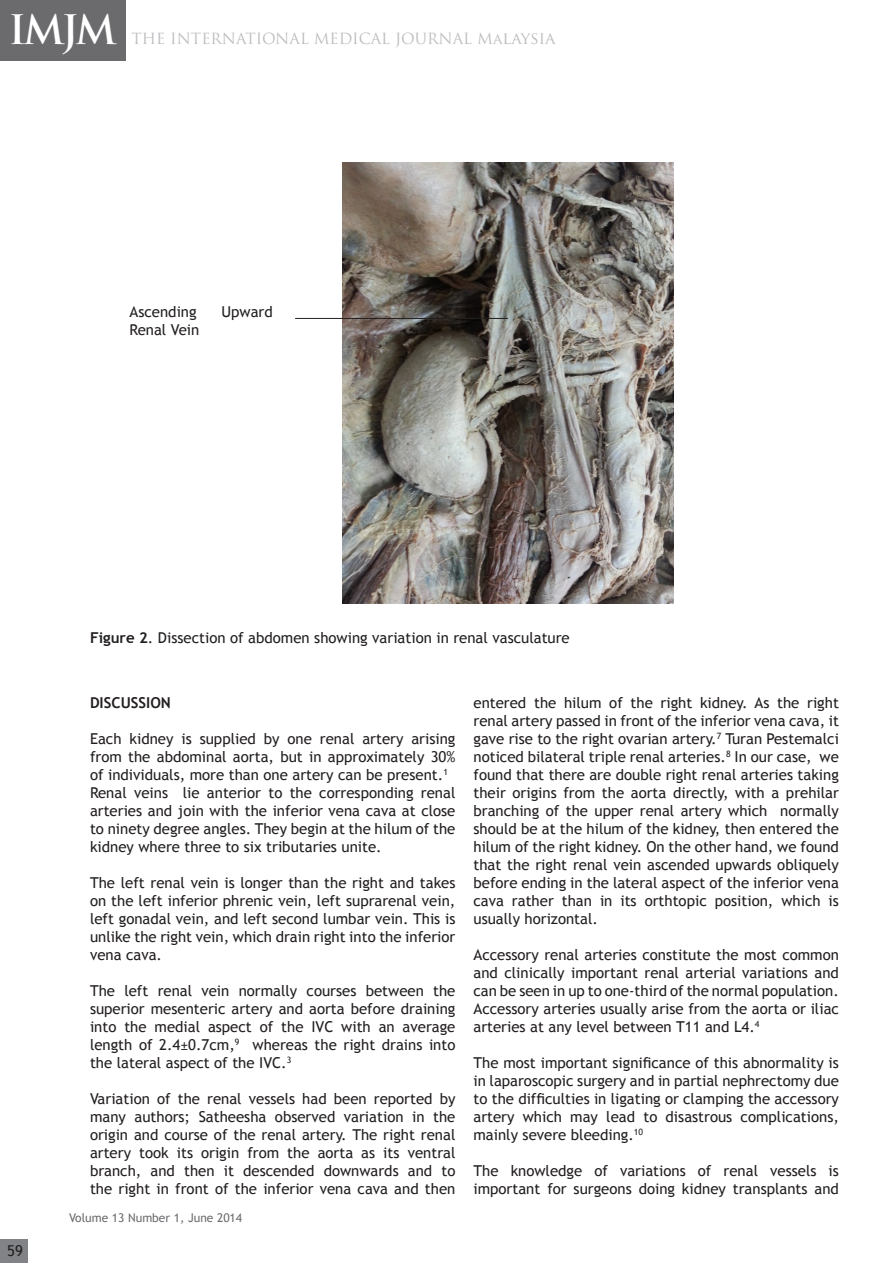
<style>
.page{position:relative;width:893px;height:1263px;background:#fff}
.page>*{position:absolute;margin:0;border:0;box-sizing:border-box;transform-origin:0 0}
.t1{font:700 39.6px "Trajan Pro";color:#fff}
.t2{font:15px/18px "Trebuchet MS";color:#231f20;text-align:justify}
.t3{font:15px "Trajan Pro";color:#bcbdc0}
.t4{font:700 15px "Trebuchet MS";color:#231f20}
.t5{font:12px "Trebuchet MS";color:#6c6d70}
.s1{font-size:16.5px}
.s2{font-weight:700}
</style>
<div class="page">
<div style="left:0;top:1240px;width:27px;height:23px;background:#818386"></div>
<div style="left:0;top:0;width:125px;height:61px;background:#6b6b6e"></div>
<img style="left:342px;top:163px;width:331px;height:441px">
<hr style="left:295px;top:318px;width:213px;height:1px;background:#231f20">
<h1 class="t1" style="left:9px;top:5px;width:110px">IMJM</h1>
<p class="t3" style="left:131px;top:29px;width:426px">THE INTERNATIONAL MEDICAL JOURNAL Ma<span class="s1">laysia</span></p>
<p class="t2" style="left:130px;top:303px;width:69px">Ascending</p>
<p class="t2" style="left:221px;top:303px;width:53px">Upward</p>
<p class="t2" style="left:130px;top:321px;width:71px">Renal Vein</p>
<p class="t2" style="left:90px;top:628px;width:481px"><span class="s2">Figure 2</span>. Dissection of abdomen showing variation in renal vasculature</p>
<p class="t2" style="left:7px;top:1242px;width:17px">59</p>
<p class="t4" style="left:90px;top:693px;width:82px">DISCUSSION</p>
<p class="t2" style="left:90px;top:729px;width:367px">Each kidney is supplied by one renal artery arising from the abdominal aorta, but in approximately 30% of individuals, more than one artery can be present.<sup>1</sup></p>
<p class="t2" style="left:90px;top:783px;width:367px">Renal veins lie anterior to the corresponding renal arteries and join with the inferior vena cava at close to ninety degree angles. They begin at the hilum of the kidney where three to six tributaries unite.</p>
<p class="t2" style="left:90px;top:873px;width:367px">The left renal vein is longer than the right and takes on the left inferior phrenic vein, left suprarenal vein, left gonadal vein, and left second lumbar vein. This is unlike the right vein, which drain right into the inferior vena cava.</p>
<p class="t2" style="left:90px;top:981px;width:367px">The left renal vein normally courses between the superior mesenteric artery and aorta before draining into the medial aspect of the IVC with an average length of 2.4±0.7cm,<sup>9</sup> whereas the right drains into the lateral aspect of the IVC.<sup>3</sup></p>
<p class="t2" style="left:90px;top:1089px;width:367px">Variation of the renal vessels had been reported by many authors; Satheesha observed variation in the origin and course of the renal artery. The right renal artery took its origin from the aorta as its ventral branch, and then it descended downwards and to the right in front of the inferior vena cava and then</p>
<p class="t5" style="left:69px;top:1211px;width:175px">Volume 13 Number 1, June 2014</p>
<p class="t2" style="left:473px;top:693px;width:367px">entered the hilum of the right kidney. As the right renal artery passed in front of the inferior vena cava, it gave rise to the right ovarian artery.<sup>7</sup> Turan Pestemalci noticed bilateral triple renal arteries.<sup>8</sup> In our case, we found that there are double right renal arteries taking their origins from the aorta directly, with a prehilar branching of the upper renal artery which normally should be at the hilum of the kidney, then entered the hilum of the right kidney. On the other hand, we found that the right renal vein ascended upwards obliquely before ending in the lateral aspect of the inferior vena cava rather than in its orthtopic position, which is usually horizontal.</p>
<p class="t2" style="left:473px;top:945px;width:367px">Accessory renal arteries constitute the most common and clinically important renal arterial variations and can be seen in up to one-third of the normal population.<br>Accessory arteries usually arise from the aorta or iliac arteries at any level between T11 and L4.<sup>4</sup></p>
<p class="t2" style="left:473px;top:1053px;width:367px">The most important significance of this abnormality is in laparoscopic surgery and in partial nephrectomy due to the difficulties in ligating or clamping the accessory artery which may lead to disastrous complications, mainly severe bleeding.<sup>10</sup></p>
<p class="t2" style="left:473px;top:1161px;width:367px">The knowledge of variations of renal vessels is important for surgeons doing kidney transplants and</p>
</div>
